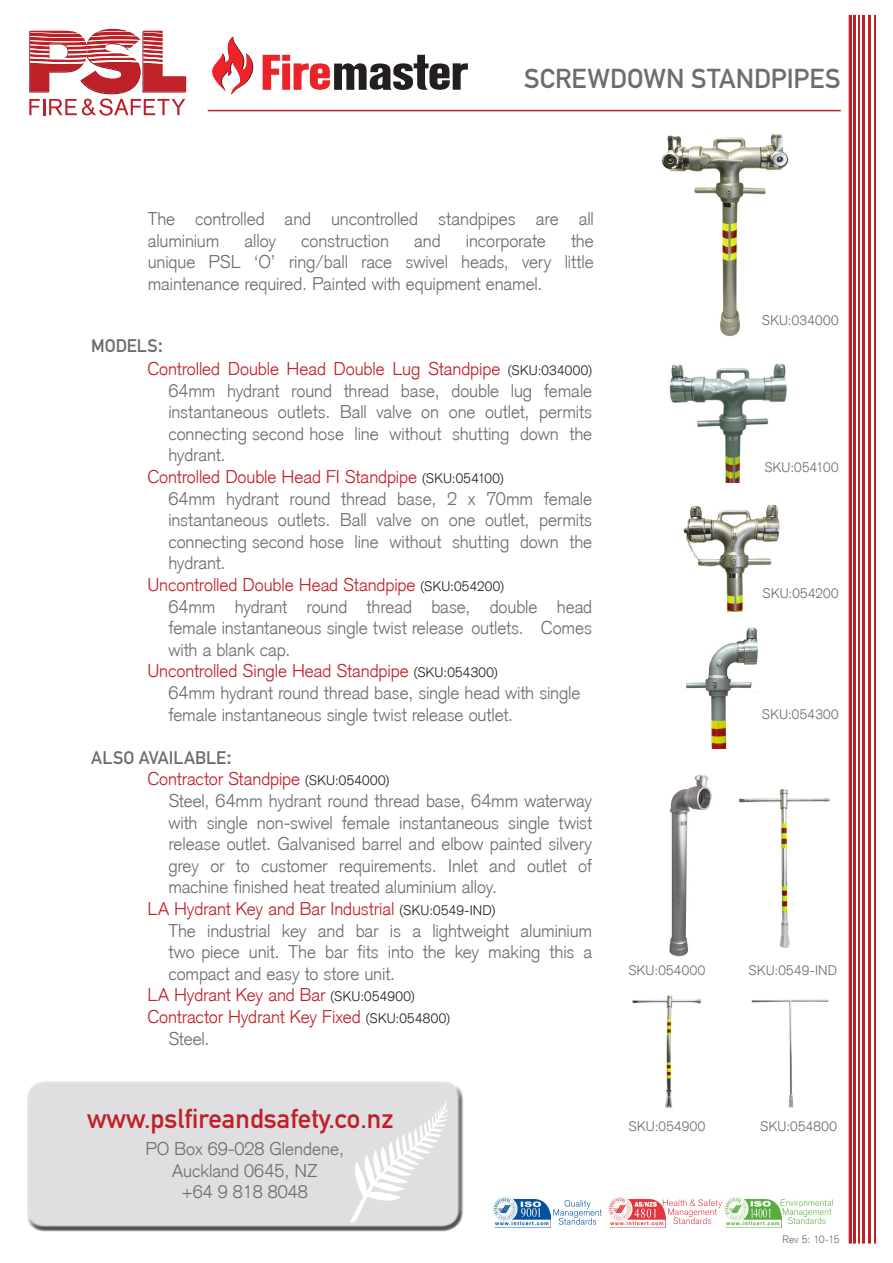
<style>
.page{position:relative;width:893px;height:1263px;background:#fff}
.page>*{position:absolute;margin:0;border:0;box-sizing:border-box;transform-origin:0 0}
.t1{font:27px "DIN Mittelschrift Std";color:#c02028}
.t2{font:27px "DIN Mittelschrift Std";letter-spacing:.005em;color:#6c6d70}
.Paragraph_Style_1{font:300 18px/21.6px "Akzidenz Grotesk";letter-spacing:-.005em;color:#6c6d70;text-align:center}
.t3{font:300 18px "Akzidenz Grotesk";letter-spacing:-.005em;color:#c02028}
.t4{font:18px "DIN Mittelschrift Std";color:#6c6d70}
.t5{font:300 13.5px "Akzidenz Grotesk";letter-spacing:.02em;color:#6c6d70}
.t6{font:300 10.5px "Akzidenz Grotesk";letter-spacing:-.01em;color:#6c6d70}
.s1{font-family:"Arial";font-weight:700}
.s2{font-size:13.5px;color:#231f20}
</style>
<div class="page">
<img style="left:669px;top:775px;width:43px;height:182px">
<img style="left:739px;top:787px;width:110px;height:162px">
<svg style="left:263px;top:55px;width:205px;height:35px"></svg>
<svg style="left:212px;top:37px;width:42px;height:58px"></svg>
<hr style="left:208px;top:110px;width:633px;height:1px;background:#c02028">
<div style="left:24px;top:1078px;width:436px;height:143px;background:#fff;opacity:.75"></div>
<div style="left:27px;top:1086px;width:437px;height:146px;background:#231f20;opacity:.75"></div>
<svg style="left:350px;top:1100px;width:99px;height:123px"></svg>
<img style="left:493px;top:1197px;width:57px;height:29px">
<svg style="left:553px;top:1200px;width:49px;height:25px"></svg>
<img style="left:724px;top:1197px;width:57px;height:29px">
<svg style="left:781px;top:1199px;width:52px;height:25px"></svg>
<img style="left:608px;top:1197px;width:56px;height:29px">
<svg style="left:663px;top:1199px;width:59px;height:25px"></svg>
<svg style="left:29px;top:29px;width:157px;height:87px"></svg>
<img style="left:661px;top:134px;width:128px;height:203px">
<img style="left:751px;top:993px;width:98px;height:118px">
<img style="left:632px;top:995px;width:70px;height:114px">
<img style="left:683px;top:483px;width:166px;height:128px">
<img style="left:686px;top:627px;width:72px;height:121px">
<div style="left:849px;top:15px;width:28px;height:1228px;background:#c02028"></div>
<hr style="left:852px;top:15px;width:1px;height:1228px;background:#fff">
<hr style="left:856px;top:15px;width:2px;height:1228px;background:#fff">
<hr style="left:860px;top:15px;width:2px;height:1228px;background:#fff">
<hr style="left:866px;top:15px;width:2px;height:1228px;background:#fff">
<hr style="left:871px;top:15px;width:3px;height:1228px;background:#fff">
<hr style="left:876px;top:15px;width:3px;height:1228px;background:#fff">
<img style="left:669px;top:364px;width:118px;height:119px">
<p class="t2" style="left:524px;top:63px;width:318px">SCREWDOWN STANDPIPES</p>
<p class="Paragraph_Style_1" style="left:148px;top:208px;width:448px;text-align:left">The controlled and uncontrolled standpipes are all aluminium</p>
<p class="Paragraph_Style_1" style="left:148px;top:230px;width:448px;text-align:justify;text-indent:423px">the unique PSL ‘O’ ring/ball race swivel heads, very little maintenance required. Painted with equipment enamel.</p>
<p class="Paragraph_Style_1" style="left:245px;top:230px;width:33px">alloy</p>
<p class="Paragraph_Style_1" style="left:301px;top:230px;width:89px">construction</p>
<p class="Paragraph_Style_1" style="left:414px;top:230px;width:28px">and</p>
<p class="Paragraph_Style_1" style="left:466px;top:230px;width:82px">incorporate</p>
<p class="t4" style="left:91px;top:335px;width:74px">MODELS<span class="s1">:</span></p>
<p class="t3" style="left:147px;top:358px;width:446px">Controlled Double Head Double Lug Standpipe <span class="s2">(SKU:034000)</span></p>
<p class="Paragraph_Style_1" style="left:168px;top:380px;width:425px">64mm hydrant round thread base, double lug female</p>
<p class="Paragraph_Style_1" style="left:168px;top:401px;width:425px">instantaneous outlets. Ball valve on one outlet, permits</p>
<p class="Paragraph_Style_1" style="left:168px;top:423px;width:425px">connecting second hose line without shutting down the</p>
<p class="Paragraph_Style_1" style="left:168px;top:444px;width:59px">hydrant.</p>
<p class="t3" style="left:147px;top:466px;width:358px">Controlled Double Head FI Standpipe <span class="s2">(SKU:054100)</span></p>
<p class="Paragraph_Style_1" style="left:168px;top:488px;width:425px">64mm hydrant round thread base, 2 x 70mm female</p>
<p class="Paragraph_Style_1" style="left:168px;top:509px;width:425px">instantaneous outlets. Ball valve on one outlet, permits</p>
<p class="Paragraph_Style_1" style="left:168px;top:531px;width:425px">connecting second hose line without shutting down the</p>
<p class="Paragraph_Style_1" style="left:168px;top:552px;width:59px">hydrant.</p>
<p class="t3" style="left:147px;top:574px;width:358px">Uncontrolled Double Head Standpipe <span class="s2">(SKU:054200)</span></p>
<p class="Paragraph_Style_1" style="left:168px;top:596px;width:425px">64mm hydrant round thread base, double head</p>
<p class="Paragraph_Style_1" style="left:168px;top:617px;width:425px">female instantaneous single twist release outlets. Comes</p>
<p class="Paragraph_Style_1" style="left:168px;top:639px;width:123px">with a blank cap.</p>
<p class="t3" style="left:147px;top:661px;width:352px">Uncontrolled Single Head Standpipe <span class="s2">(SKU:054300)</span></p>
<p class="Paragraph_Style_1" style="left:168px;top:682px;width:414px">64mm hydrant round thread base, single head with single</p>
<p class="Paragraph_Style_1" style="left:168px;top:704px;width:346px">female instantaneous single twist release outlet.</p>
<p class="t4" style="left:91px;top:747px;width:142px">ALSO AVAILABLE<span class="s1">:</span></p>
<p class="t3" style="left:147px;top:769px;width:244px">Contractor Standpipe <span class="s2">(SKU:054000)</span></p>
<p class="Paragraph_Style_1" style="left:168px;top:790px;width:425px">Steel, 64mm hydrant round thread base, 64mm waterway</p>
<p class="Paragraph_Style_1" style="left:168px;top:812px;width:425px">with single non-swivel female instantaneous single twist</p>
<p class="Paragraph_Style_1" style="left:168px;top:833px;width:425px">release outlet. Galvanised barrel and elbow painted silvery</p>
<p class="Paragraph_Style_1" style="left:168px;top:855px;width:425px">grey or to customer requirements. Inlet and outlet of</p>
<p class="Paragraph_Style_1" style="left:168px;top:876px;width:330px">machine finished heat treated aluminium alloy.</p>
<p class="t3" style="left:147px;top:898px;width:350px">LA Hydrant Key and Bar Industrial <span class="s2">(SKU:0549-IND)</span></p>
<p class="Paragraph_Style_1" style="left:168px;top:920px;width:425px">The industrial key and bar is a lightweight aluminium</p>
<p class="Paragraph_Style_1" style="left:168px;top:941px;width:425px">two piece unit. The bar fits into the key making this a</p>
<p class="Paragraph_Style_1" style="left:168px;top:963px;width:228px">compact and easy to store unit.</p>
<p class="t3" style="left:147px;top:985px;width:269px">LA Hydrant Key and Bar <span class="s2">(SKU:054900)</span></p>
<p class="t3" style="left:147px;top:1006px;width:304px">Contractor Hydrant Key Fixed <span class="s2">(SKU:054800)</span></p>
<p class="Paragraph_Style_1" style="left:168px;top:1028px;width:43px">Steel.</p>
<p class="t1" style="left:87px;top:1102px;width:308px">www.pslfireandsafety.co.nz</p>
<p class="Paragraph_Style_1" style="left:145px;top:1138px;width:200px">PO Box 69-028 Glendene,<br>Auckland 0645, NZ</p>
<p class="Paragraph_Style_1" style="left:182px;top:1181px;width:127px">+64 9 818 8048</p>
<p class="t5" style="left:762px;top:313px;width:78px">SKU:034000</p>
<p class="t5" style="left:764px;top:460px;width:76px">SKU:054100</p>
<p class="t5" style="left:763px;top:586px;width:78px">SKU:054200</p>
<p class="t5" style="left:762px;top:706px;width:78px">SKU:054300</p>
<p class="t5" style="left:628px;top:962px;width:78px">SKU:054000</p>
<p class="t5" style="left:748px;top:962px;width:90px">SKU:0549-IND</p>
<p class="t5" style="left:629px;top:1118px;width:78px">SKU:054900</p>
<p class="t5" style="left:760px;top:1118px;width:78px">SKU:054800</p>
<p class="t6" style="left:783px;top:1233px;width:59px">Rev 5: 10-15</p>
</div>
